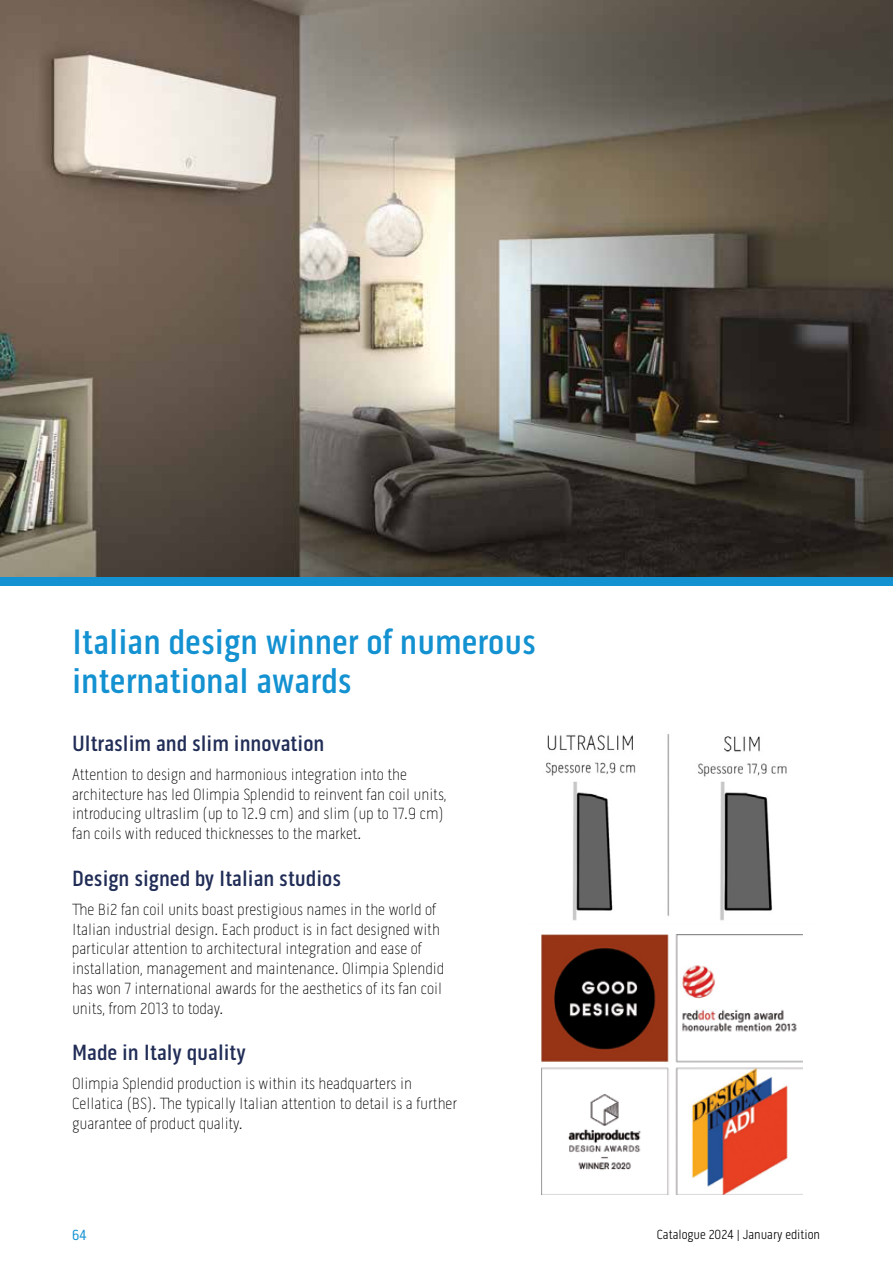
<style>
.page{position:relative;width:893px;height:1263px;background:#fff}
.page>*{position:absolute;margin:0;border:0;box-sizing:border-box;transform-origin:0 0}
.t1{font:500 36px/39px "Pill Gothic 300 mg";color:#1391d1}
.t2{font:500 22.5px "Pill Gothic 300 mg";color:#212d57}
.t3{font:100 16.5px/19.8px "Pill Gothic 300 mg";color:#000}
.t4{font:15px "Pill Gothic 300 mg";color:#1391d1}
.t5{font:300 13.5px "Pill Gothic 300 mg";color:#000}
</style>
<div class="page">
<img style="left:0;top:0;width:893px;height:578px">
<div style="left:0;top:578px;width:893px;height:8px;background:#1391d1"></div>
<img style="left:541px;top:934px;width:262px;height:260px">
<img style="left:545px;top:734px;width:242px;height:187px">
<h1 class="t1" style="left:72px;top:622px;width:465px">Italian design winner of numerous international awards</h1>
<h2 class="t2" style="left:72px;top:730px;width:254px">Ultraslim and slim innovation</h2>
<p class="t3" style="left:72px;top:764px;width:376px">Attention to design and harmonious integration into the architecture has led Olimpia Splendid to reinvent fan coil units, introducing ultraslim (up to 12.9 cm) and slim (up to 17.9 cm) fan coils with reduced thicknesses to the market.</p>
<h2 class="t2" style="left:72px;top:865px;width:270px">Design signed by Italian studios</h2>
<p class="t3" style="left:72px;top:899px;width:373px">The Bi2 fan coil units boast prestigious names in the world of Italian industrial design. Each product is in fact designed with particular attention to architectural integration and ease of installation, management and maintenance. Olimpia Splendid has won 7 international awards for the aesthetics of its fan coil units, from 2013 to today.</p>
<h2 class="t2" style="left:72px;top:1039px;width:175px">Made in Italy quality</h2>
<p class="t3" style="left:72px;top:1074px;width:386px">Olimpia Splendid production is within its headquarters in<br>Cellatica (BS). The typically Italian attention to detail is a further guarantee of product quality.</p>
<p class="t4" style="left:72px;top:1226px;width:16px">64</p>
<p class="t5" style="left:657px;top:1227px;width:165px">Catalogue 2024 | January edition</p>
</div>
